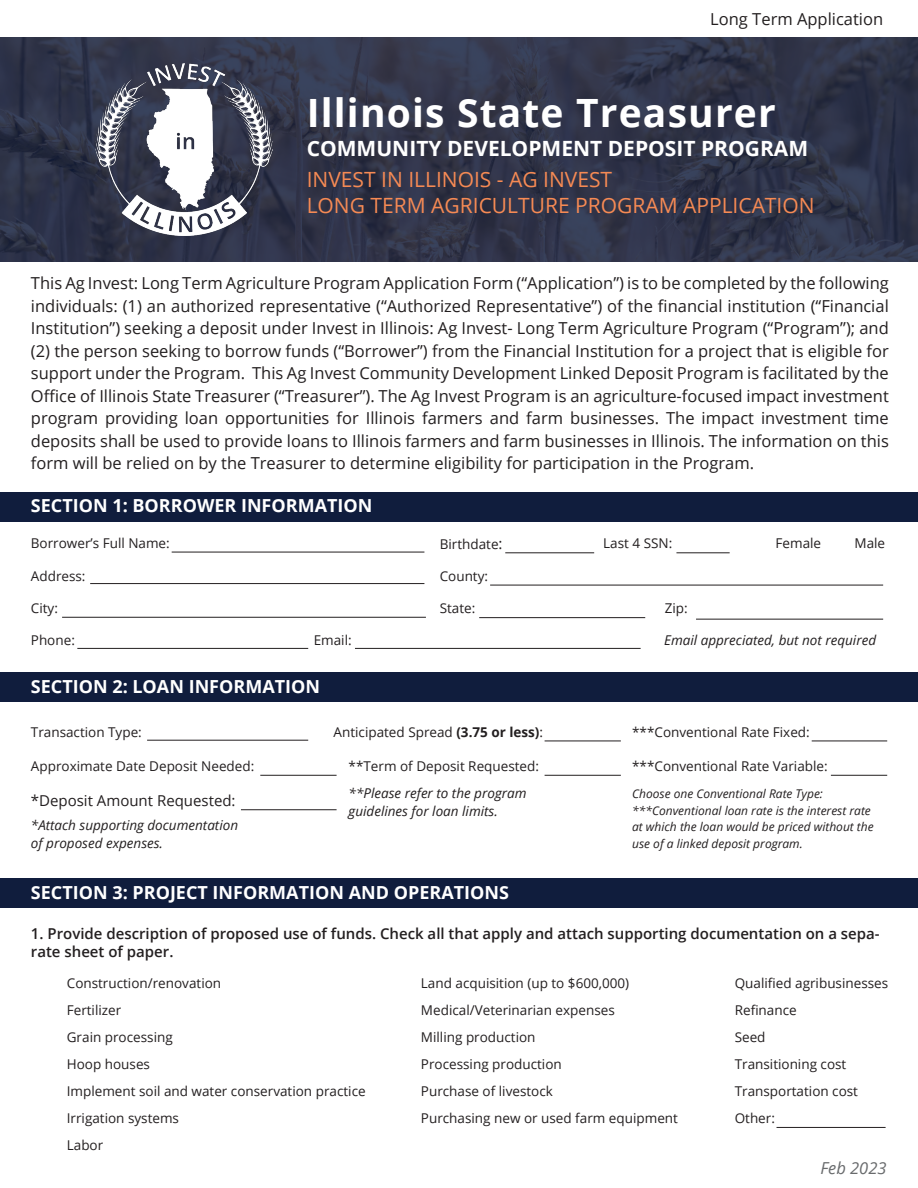
<style>
.page{position:relative;width:918px;height:1188px;background:#fff}
.page>*{position:absolute;margin:0;border:0;box-sizing:border-box;transform-origin:0 0}
.t1{font:700 39px "Open Sans";letter-spacing:.03em;color:#fff}
.t2{font:21px "Open Sans";color:#f68a54}
.t3{font:700 21px "Open Sans";color:#fff}
.t4{font:700 18px "Open Sans";color:#fff}
.t5{font:16.5px/22.5px "Open Sans";color:#231f20;text-align:justify}
.t6{font:italic 16.5px "Open Sans";color:#696b6d}
.t7{font:600 15px/18px "Open Sans";color:#231f20}
.t8{font:15px "Open Sans";color:#231f20}
.t9{font:13.5px "Open Sans";color:#231f20}
.t10{font:italic 13.5px/18px "Open Sans";color:#231f20}
.t11{font:italic 12px/16.5px "Open Sans";color:#231f20}
.s1{font-size:15px}
.s2{font-weight:700}
</style>
<div class="page">
<div style="left:0;top:493px;width:918px;height:29px;background:#101d3d"></div>
<div style="left:0;top:672px;width:918px;height:29px;background:#101d3d"></div>
<div style="left:0;top:879px;width:918px;height:29px;background:#101d3d"></div>
<svg style="left:0;top:37px;width:918px;height:225px;background:#303449"></svg>
<img style="left:96px;top:64px;width:177px;height:171px">
<hr style="left:172px;top:552px;width:252px;height:1px;background:#231f20">
<hr style="left:90px;top:583px;width:334px;height:1px;background:#231f20">
<hr style="left:62px;top:617px;width:364px;height:1px;background:#231f20">
<hr style="left:77px;top:648px;width:231px;height:1px;background:#231f20">
<hr style="left:147px;top:740px;width:161px;height:1px;background:#231f20">
<hr style="left:260px;top:775px;width:77px;height:1px;background:#231f20">
<hr style="left:545px;top:775px;width:76px;height:1px;background:#231f20">
<hr style="left:831px;top:775px;width:56px;height:1px;background:#231f20">
<hr style="left:545px;top:741px;width:76px;height:1px;background:#231f20">
<hr style="left:812px;top:741px;width:75px;height:1px;background:#231f20">
<hr style="left:241px;top:809px;width:96px;height:1px;background:#231f20">
<hr style="left:355px;top:648px;width:286px;height:1px;background:#231f20">
<hr style="left:490px;top:585px;width:393px;height:1px;background:#231f20">
<hr style="left:479px;top:617px;width:166px;height:1px;background:#231f20">
<hr style="left:505px;top:552px;width:89px;height:1px;background:#231f20">
<hr style="left:676px;top:552px;width:54px;height:1px;background:#231f20">
<hr style="left:696px;top:619px;width:187px;height:1px;background:#231f20">
<hr style="left:777px;top:1127px;width:109px;height:1px;background:#231f20">
<p class="t5" style="left:710px;top:7px;width:174px">Long Term Application</p>
<p class="t1" style="left:307px;top:85px;width:471px">Illinois State Treasurer</p>
<p class="t3" style="left:307px;top:134px;width:503px">COMMUNITY DEVELOPMENT DEPOSIT PROGRAM</p>
<p class="t2" style="left:307px;top:165px;width:307px">INVEST IN ILLINOIS - AG INVEST</p>
<p class="t2" style="left:307px;top:191px;width:509px">LONG TERM AGRICULTURE PROGRAM APPLICATION</p>
<p class="t5" style="left:31px;top:272px;width:859px">This Ag Invest: Long Term Agriculture Program Application Form (“Application”) is to be completed by the following individuals: (1) an authorized representative (“Authorized Representative”) of the financial institution (“Financial Institution”) seeking a deposit under Invest in Illinois: Ag Invest- Long Term Agriculture Program (“Program”); and (2) the person seeking to borrow funds (“Borrower”) from the Financial Institution for a project that is eligible for support under the Program. This Ag Invest Community Development Linked Deposit Program is facilitated by the Office of Illinois State Treasurer (“Treasurer”). The Ag Invest Program is an agriculture-focused impact investment program providing loan opportunities for Illinois farmers and farm businesses. The impact investment time deposits shall be used to provide loans to Illinois farmers and farm businesses in Illinois. The information on this form will be relied on by the Treasurer to determine eligibility for participation in the Program.</p>
<p class="t4" style="left:31px;top:493px;width:343px">SECTION 1: BORROWER INFORMATION</p>
<p class="t9" style="left:31px;top:534px;width:140px">Borrower’s Full Name:</p>
<p class="t9" style="left:31px;top:566px;width:56px">Address:</p>
<p class="t9" style="left:440px;top:535px;width:64px">Birthdate<span class="s1">:</span></p>
<p class="t9" style="left:440px;top:566px;width:50px">County:</p>
<p class="t9" style="left:603px;top:534px;width:71px">Last 4 SSN:</p>
<p class="t9" style="left:776px;top:534px;width:47px">Female</p>
<p class="t9" style="left:854px;top:534px;width:32px">Male</p>
<p class="t9" style="left:31px;top:599px;width:29px">City:</p>
<p class="t9" style="left:31px;top:631px;width:46px">Phone:</p>
<p class="t9" style="left:440px;top:599px;width:37px">State:</p>
<p class="t9" style="left:665px;top:599px;width:24px">Zip:</p>
<p class="t9" style="left:314px;top:631px;width:39px">Email:</p>
<p class="t10" style="left:664px;top:630px;width:214px">Email appreciated, but not required</p>
<p class="t4" style="left:31px;top:673px;width:291px">SECTION 2: LOAN INFORMATION</p>
<p class="t9" style="left:31px;top:722px;width:112px">Transaction Type:</p>
<p class="t9" style="left:334px;top:722px;width:211px">Anticipated Spread <span class="s2">(3.75 or less)</span>:</p>
<p class="t9" style="left:632px;top:722px;width:179px">***Conventional Rate Fixed:</p>
<p class="t9" style="left:31px;top:757px;width:225px">Approximate Date Deposit Needed:</p>
<p class="t9" style="left:349px;top:757px;width:192px">**Term of Deposit Requested:</p>
<p class="t9" style="left:632px;top:757px;width:197px">***Conventional Rate Variable:</p>
<p class="t8" style="left:31px;top:790px;width:206px">*Deposit Amount Requested:</p>
<p class="t10" style="left:31px;top:816px;width:209px">*Attach supporting documentation of proposed expenses.</p>
<p class="t10" style="left:349px;top:784px;width:179px">**Please refer to the program guidelines for loan limits.</p>
<p class="t11" style="left:632px;top:785px;width:243px">Choose one Conventional Rate Type: ***Conventional loan rate is the interest rate at which the loan would be priced without the use of a linked deposit program.</p>
<p class="t4" style="left:31px;top:880px;width:480px">SECTION 3: PROJECT INFORMATION AND OPERATIONS</p>
<p class="t7" style="left:31px;top:924px;width:850px">1. Provide description of proposed use of funds. Check all that apply and attach supporting documentation on a sepa&shy;rate sheet of paper.</p>
<p class="t9" style="left:67px;top:974px;width:156px">Construction/renovation</p>
<p class="t9" style="left:67px;top:1001px;width:56px">Fertilizer</p>
<p class="t9" style="left:67px;top:1028px;width:107px">Grain processing</p>
<p class="t9" style="left:67px;top:1055px;width:85px">Hoop houses</p>
<p class="t9" style="left:67px;top:1082px;width:300px">Implement soil and water conservation practice</p>
<p class="t9" style="left:67px;top:1109px;width:114px">Irrigation systems</p>
<p class="t9" style="left:67px;top:1136px;width:38px">Labor</p>
<p class="t9" style="left:421px;top:974px;width:210px">Land acquisition (up to $600,000)</p>
<p class="t9" style="left:421px;top:1001px;width:195px">Medical/Veterinarian expenses</p>
<p class="t9" style="left:421px;top:1028px;width:116px">Milling production</p>
<p class="t9" style="left:421px;top:1055px;width:142px">Processing production</p>
<p class="t9" style="left:421px;top:1082px;width:133px">Purchase of livestock</p>
<p class="t9" style="left:421px;top:1109px;width:258px">Purchasing new or used farm equipment</p>
<p class="t9" style="left:735px;top:974px;width:155px">Qualified agribusinesses</p>
<p class="t9" style="left:735px;top:1001px;width:63px">Refinance</p>
<p class="t9" style="left:735px;top:1028px;width:32px">Seed</p>
<p class="t9" style="left:735px;top:1055px;width:113px">Transitioning cost</p>
<p class="t9" style="left:735px;top:1082px;width:125px">Transportation cost</p>
<p class="t9" style="left:735px;top:1109px;width:42px">Other:</p>
<p class="t6" style="left:820px;top:1157px;width:68px">Feb 2023</p>
</div>
